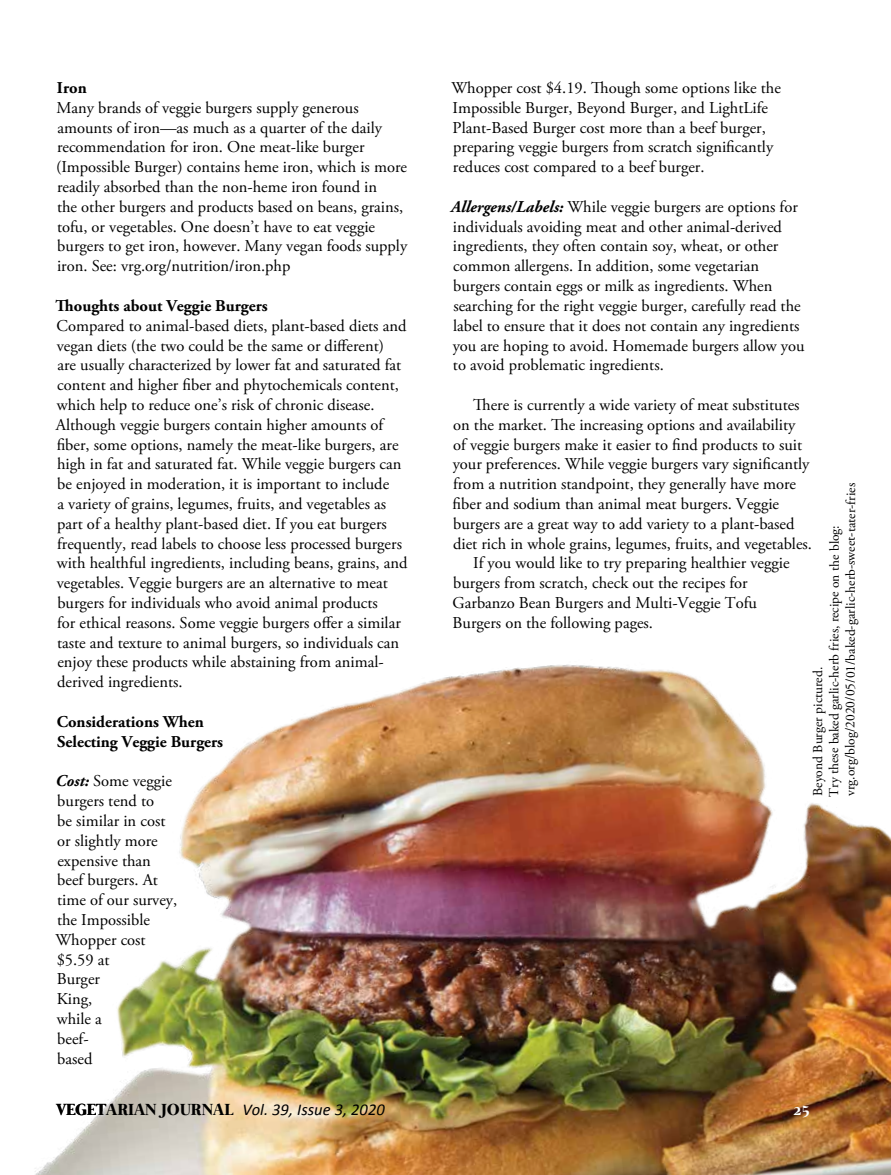
<style>
.page{position:relative;width:891px;height:1175px;background:#fff}
.page>*{position:absolute;margin:0;border:0;box-sizing:border-box;transform-origin:0 0}
.t1{font:16.5px/19.8px "Adobe Garamond Pro";color:#000}
.t2{font:700 16.5px/19.8px "Adobe Garamond Pro";color:#000}
.t3{font:italic 16.5px "Calibri";color:#000}
.t4{font:700 16.5px "Mermaid";color:#fff}
.t5{font:13.5px/16.4px "Adobe Garamond Pro";letter-spacing:-.005em;color:#000}
.s1{font-weight:700;font-style:italic}
.s2{font-family:"Mermaid";font-weight:700;font-style:normal}
</style>
<div class="page">
<img style="left:35px;top:664px;width:856px;height:510px">
<p class="t2" style="left:57px;top:78px;width:31px">Iron</p>
<p class="t1" style="left:56px;top:98px;width:353px">Many brands of veggie burgers supply generous amounts of iron—as much as a quarter of the daily recommendation for iron. One meat-like burger (Impossible Burger) contains heme iron, which is more readily absorbed than the non-heme iron found in<br>the other burgers and products based on beans, grains, tofu, or vegetables. One doesn’t have to eat veggie burgers to get iron, however. Many vegan foods supply iron. See: vrg.org/nutrition/iron.php</p>
<p class="t2" style="left:56px;top:296px;width:214px">Thoughts about Veggie Burgers</p>
<p class="t1" style="left:56px;top:316px;width:353px">Compared to animal-based diets, plant-based diets and vegan diets (the two could be the same or different)<br>are usually characterized by lower fat and saturated fat content and higher fiber and phytochemicals content, which help to reduce one’s risk of chronic disease.<br>Although veggie burgers contain higher amounts of fiber, some options, namely the meat-like burgers, are high in fat and saturated fat. While veggie burgers can be enjoyed in moderation, it is important to include<br>a variety of grains, legumes, fruits, and vegetables as part of a healthy plant-based diet. If you eat burgers frequently, read labels to choose less processed burgers with healthful ingredients, including beans, grains, and vegetables. Veggie burgers are an alternative to meat burgers for individuals who avoid animal products<br>for ethical reasons. Some veggie burgers offer a similar taste and texture to animal burgers, so individuals can enjoy these products while abstaining from animal&shy;derived ingredients.</p>
<p class="t2" style="left:57px;top:712px;width:168px">Considerations When<br>Selecting Veggie Burgers</p>
<p class="t1" style="left:55px;top:771px;width:123px"><span class="s1">Cost:</span> Some veggie burgers tend to<br>be similar in cost or slightly more expensive than beef burgers. At time of our survey, the Impossible<br>Whopper cost $5.59 at<br>Burger<br>King,<br>while a<br>beef-<br>based</p>
<p class="t1" style="left:451px;top:78px;width:331px">Whopper cost $4.19. Though some options like the Impossible Burger, Beyond Burger, and LightLife Plant-Based Burger cost more than a beef burger, preparing veggie burgers from scratch significantly reduces cost compared to a beef burger.</p>
<p class="t1" style="left:451px;top:197px;width:355px"><span class="s1">Allergens/Labels:</span> While veggie burgers are options for individuals avoiding meat and other animal-derived ingredients, they often contain soy, wheat, or other common allergens. In addition, some vegetarian burgers contain eggs or milk as ingredients. When searching for the right veggie burger, carefully read the label to ensure that it does not contain any ingredients you are hoping to avoid. Homemade burgers allow you to avoid problematic ingredients.</p>
<p class="t1" style="left:473px;top:395px;width:328px">There is currently a wide variety of meat substitutes</p>
<p class="t1" style="left:453px;top:415px;width:344px">on the market. The increasing options and availability</p>
<p class="t1" style="left:453px;top:435px;width:350px">of veggie burgers make it easier to find products to suit</p>
<p class="t1" style="left:453px;top:455px;width:358px">your preferences. While veggie burgers vary significantly</p>
<p class="t1" style="left:453px;top:474px;width:345px">from a nutrition standpoint, they generally have more</p>
<p class="t1" style="left:453px;top:494px;width:328px">fiber and sodium than animal meat burgers. Veggie</p>
<p class="t1" style="left:453px;top:514px;width:343px">burgers are a great way to add variety to a plant-based</p>
<p class="t1" style="left:453px;top:534px;width:360px">diet rich in whole grains, legumes, fruits, and vegetables.</p>
<p class="t1" style="left:473px;top:554px;width:318px">If you would like to try preparing healthier veggie</p>
<p class="t1" style="left:453px;top:573px;width:296px">burgers from scratch, check out the recipes for</p>
<p class="t1" style="left:453px;top:593px;width:306px">Garbanzo Bean Burgers and Multi-Veggie Tofu</p>
<p class="t1" style="left:453px;top:613px;width:202px">Burgers on the following pages.</p>
<p class="t5" style="left:810px;top:796px;width:315px;rotate:-90deg">Beyond Burger pictured.<br>Try these baked garlic-herb fries, recipe on the blog: vrg.org/blog/2020/05/01/baked-garlic-herb-sweet-tater-fries</p>
<p class="t3" style="left:57px;top:1098px;width:330px"><span class="s2">VEGETARIAN JOURNAL</span> Vol. 39, Issue 3, 2020</p>
<p class="t4" style="left:793px;top:1100px;width:19px">25</p>
</div>
